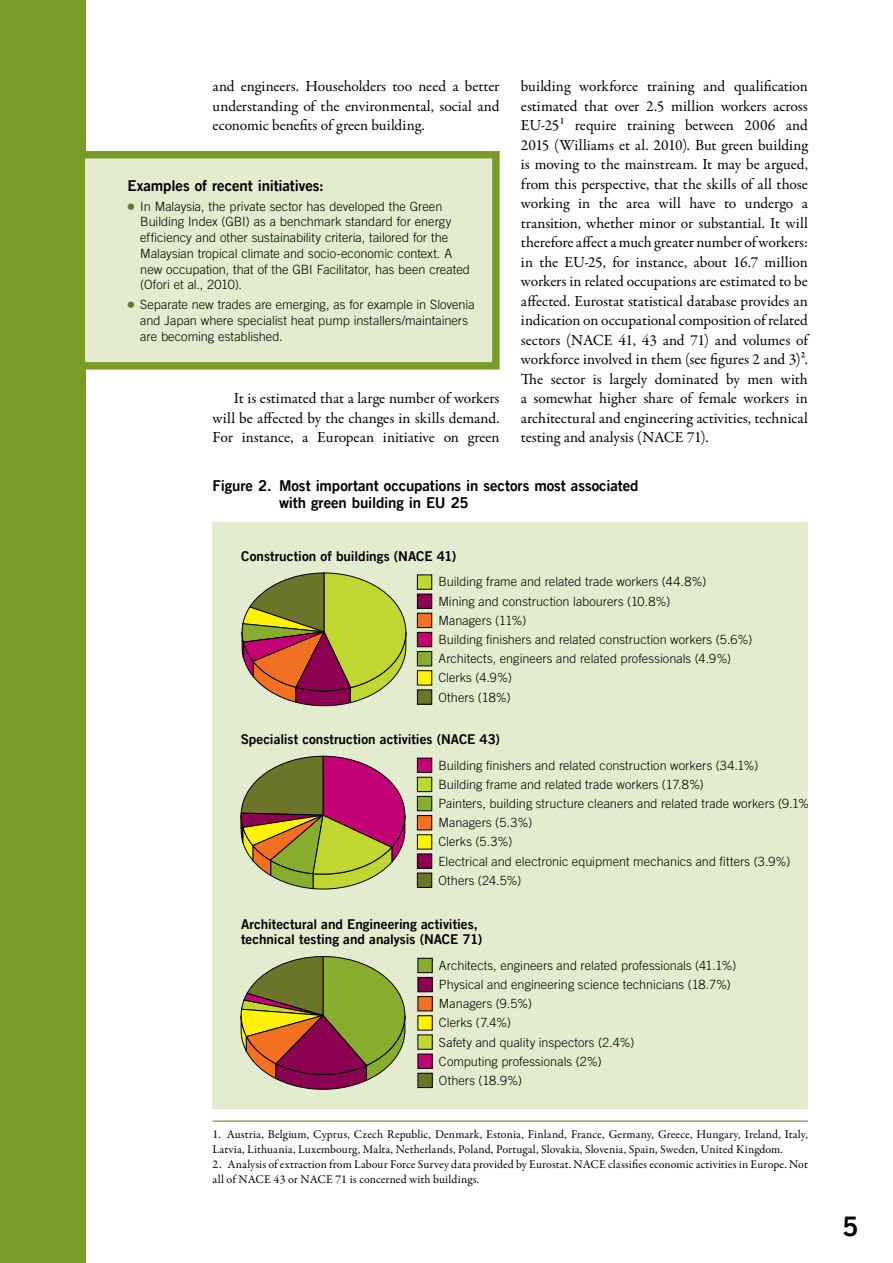
<style>
.page{position:relative;width:893px;height:1263px;background:#fff}
.page>*{position:absolute;margin:0;border:0;box-sizing:border-box;transform-origin:0 0}
.t1{font:27px "Trade Gothic LT Com Bd 2";color:#000}
.t2{font:15.6px/19.5px "Garamond Premr Pro";color:#000;text-align:justify}
.t3{font:15px/16.5px "Trade Gothic LT Com Bd 2";letter-spacing:-.005em;color:#000}
.t4{font:13.5px/15.1px "Trade Gothic LT Com Bd 2";color:#000}
.t5{font:300 12.75px/15.8px "Trade Gothic LT Com";color:#000}
.t6{font:300 12.6px/19.2px "Trade Gothic LT Com";letter-spacing:.005em;color:#000}
.t7{font:12px/15px "Garamond Premr Pro";letter-spacing:.005em;color:#000}
.s1{font-family:"Universal Newswith Comm Pi";font-weight:400;color:#6b752a}
</style>
<div class="page">
<div style="left:0;top:0;width:85px;height:1263px;background:#799b28"></div>
<div style="left:81px;top:155px;width:415px;height:211px;background:#e4eccf"></div>
<div style="left:78px;top:151px;width:422px;height:219px;border:8px solid #799b28"></div>
<hr style="left:213px;top:1121px;width:595px;height:1px;background:#6b752a">
<div style="left:213px;top:522px;width:595px;height:586px;background:#e4eccf"></div>
<svg style="left:242px;top:572px;width:164px;height:134px"></svg>
<svg style="left:241px;top:756px;width:164px;height:134px"></svg>
<svg style="left:240px;top:956px;width:165px;height:134px"></svg>
<div style="left:417px;top:575px;width:15px;height:14px;background:#bfd730"></div>
<div style="left:417px;top:575px;width:15px;height:14px;border:1px solid #000"></div>
<div style="left:417px;top:594px;width:15px;height:14px;background:#8c0052"></div>
<div style="left:417px;top:594px;width:15px;height:15px;border:1px solid #000"></div>
<div style="left:417px;top:613px;width:15px;height:14px;background:#f36f21"></div>
<div style="left:417px;top:613px;width:15px;height:15px;border:1px solid #000"></div>
<div style="left:417px;top:632px;width:15px;height:15px;background:#c40075"></div>
<div style="left:417px;top:632px;width:15px;height:15px;border:1px solid #000"></div>
<div style="left:417px;top:651px;width:15px;height:15px;background:#88ac2e"></div>
<div style="left:417px;top:651px;width:15px;height:15px;border:1px solid #000"></div>
<div style="left:417px;top:671px;width:15px;height:14px;background:#fff200"></div>
<div style="left:417px;top:670px;width:15px;height:15px;border:1px solid #000"></div>
<div style="left:417px;top:690px;width:15px;height:14px;background:#6b752a"></div>
<div style="left:417px;top:689px;width:15px;height:15px;border:1px solid #000"></div>
<div style="left:417px;top:758px;width:15px;height:14px;background:#c40075"></div>
<div style="left:417px;top:758px;width:15px;height:15px;border:1px solid #000"></div>
<div style="left:417px;top:777px;width:15px;height:15px;background:#bfd730"></div>
<div style="left:417px;top:777px;width:15px;height:15px;border:1px solid #000"></div>
<div style="left:417px;top:796px;width:15px;height:15px;background:#88ac2e"></div>
<div style="left:417px;top:796px;width:15px;height:15px;border:1px solid #000"></div>
<div style="left:417px;top:815px;width:15px;height:15px;background:#f36f21"></div>
<div style="left:417px;top:815px;width:15px;height:15px;border:1px solid #000"></div>
<div style="left:417px;top:835px;width:15px;height:14px;background:#fff200"></div>
<div style="left:417px;top:834px;width:15px;height:15px;border:1px solid #000"></div>
<div style="left:417px;top:854px;width:15px;height:14px;background:#8c0052"></div>
<div style="left:417px;top:853px;width:15px;height:15px;border:1px solid #000"></div>
<div style="left:417px;top:873px;width:15px;height:14px;background:#6b752a"></div>
<div style="left:417px;top:873px;width:15px;height:15px;border:1px solid #000"></div>
<div style="left:418px;top:958px;width:14px;height:15px;background:#88ac2e"></div>
<div style="left:418px;top:958px;width:15px;height:15px;border:1px solid #000"></div>
<div style="left:418px;top:977px;width:14px;height:15px;background:#8c0052"></div>
<div style="left:418px;top:977px;width:15px;height:15px;border:1px solid #000"></div>
<div style="left:418px;top:996px;width:14px;height:15px;background:#f36f21"></div>
<div style="left:418px;top:996px;width:15px;height:15px;border:1px solid #000"></div>
<div style="left:418px;top:1016px;width:14px;height:14px;background:#fff200"></div>
<div style="left:418px;top:1035px;width:14px;height:14px;background:#bfd730"></div>
<div style="left:418px;top:1054px;width:14px;height:14px;background:#c40075"></div>
<div style="left:418px;top:1054px;width:15px;height:15px;border:1px solid #000"></div>
<div style="left:418px;top:1073px;width:14px;height:14px;background:#6b752a"></div>
<div style="left:418px;top:1073px;width:15px;height:15px;border:1px solid #000"></div>
<p class="t2" style="left:213px;top:77px;width:288px">and engineers. Householders too need a better understanding of the environmental, social and economic benefits of green building.</p>
<p class="t3" style="left:128px;top:177px;width:198px">Examples of recent initiatives:</p>
<p class="t5" style="left:140px;top:198px;width:331px;text-indent:-13px"><span class="s1">c</span> In Malaysia, the private sector has developed the Green Building Index (GBI) as a benchmark standard for energy efficiency and other sustainability criteria, tailored for the Malaysian tropical climate and socio-economic context. A new occupation, that of the GBI Facilitator, has been created (Ofori et al., 2010).</p>
<p class="t5" style="left:140px;top:297px;width:336px;text-indent:-13px"><span class="s1">c</span> Separate new trades are emerging, as for example in Slovenia and Japan where specialist heat pump installers/maintainers are becoming established.</p>
<p class="t2" style="left:213px;top:389px;width:288px;text-indent:21px">It is estimated that a large number of workers will be affected by the changes in skills demand.<br>For instance, a European initiative on green</p>
<p class="t2" style="left:521px;top:77px;width:289px">building workforce training and qualification estimated that over 2.5 million workers across EU-251 require training between 2006 and 2015 (Williams et al. 2010). But green building is moving to the mainstream. It may be argued, from this perspective, that the skills of all those working in the area will have to undergo a transition, whether minor or substantial. It will therefore affect a much greater number of workers: in the EU-25, for instance, about 16.7 million workers in related occupations are estimated to be affected. Eurostat statistical database provides an indication on occupational composition of related sectors (NACE 4 1, 43 and 71) and volumes of workforce involved in them (see figures 2 and 3)2.<br>The sector is largely dominated by men with a somewhat higher share of female workers in architectural and engineering activities, technical testing and analysis (NACE 71).</p>
<p class="t3" style="left:279px;top:477px;width:361px;text-indent:-66px">Figure 2. Most important occupations in sectors most associated with green building in EU 25</p>
<p class="t4" style="left:241px;top:548px;width:217px">Construction of buildings (NACE 41)</p>
<p class="t6" style="left:438px;top:572px;width:315px">Building frame and related trade workers (44.8%)<br>Mining and construction labourers (10.8%)<br>Managers (11%)<br>Building finishers and related construction workers (5.6%)<br>Architects, engineers and related professionals (4.9%)<br>Clerks (4.9%)<br>Others (18%)</p>
<p class="t4" style="left:241px;top:731px;width:261px">Specialist construction activities (NACE 43)</p>
<p class="t6" style="left:438px;top:755px;width:376px">Building finishers and related construction workers (34.1%)<br>Building frame and related trade workers (17.8%)<br>Painters, building structure cleaners and related trade workers (9.1%)<br>Managers (5.3%)<br>Clerks (5.3%)<br>Electrical and electronic equipment mechanics and fitters (3.9%)<br>Others (24.5%)</p>
<p class="t4" style="left:241px;top:916px;width:243px">Architectural and Engineering activities, technical testing and analysis (NACE 71)</p>
<p class="t6" style="left:439px;top:955px;width:299px">Architects, engineers and related professionals (41.1%)<br>Physical and engineering science technicians (18.7%)<br>Managers (9.5%)<br>Clerks (7.4%)<br>Safety and quality inspectors (2.4%)<br>Computing professionals (2%)<br>Others (18.9%)</p>
<p class="t7" style="left:213px;top:1127px;width:597px">1. Austria, Belgium, Cyprus, Czech Republic, Denmark, Estonia, Finland, France, Germany, Greece, Hungary, Ireland, Italy,<br>Latvia, Lithuania, Luxembourg, Malta, Netherlands, Poland, Portugal, Slovakia, Slovenia, Spain, Sweden, United Kingdom.</p>
<p class="t7" style="left:213px;top:1157px;width:597px">2. Analysis of extraction from Labour Force Survey data provided by Eurostat. NACE classifies economic activities in Europe. Not all of NACE 43 or NACE 71 is concerned with buildings.</p>
<h1 class="t1" style="left:842px;top:1210px;width:18px">5</h1>
</div>
